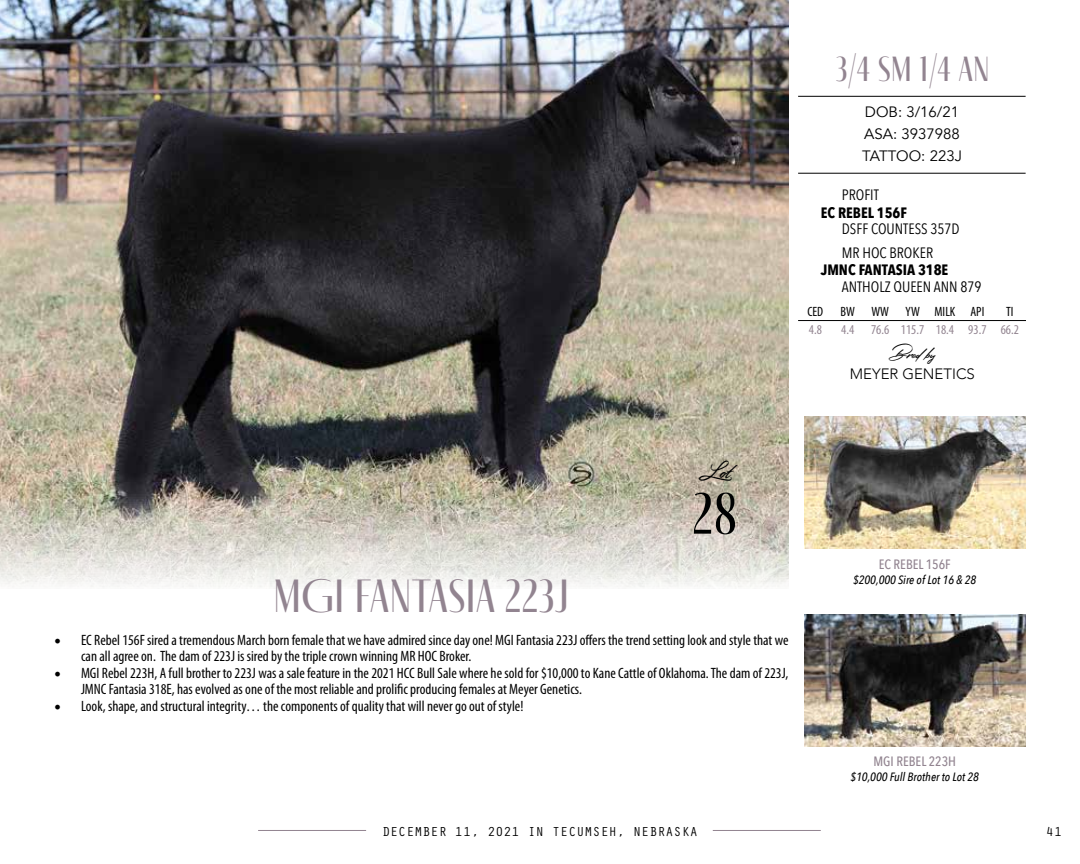
<style>
.page{position:relative;width:1080px;height:864px;background:#fff}
.page>*{position:absolute;margin:0;border:0;box-sizing:border-box;transform-origin:0 0}
.t1{font:60px "Fino Sans";color:#000101}
.t2{font:48px "Fino Sans";color:#928490}
.t3{font:36px "Fino Sans";color:#928490}
.t4{font:27px "Colatin";color:#000}
.t5{font:21px "Colatin";color:#000}
.t6{font:condensed 15px/16.5px "Myriad Pro";color:#000}
.t7{font:15px "Avenir Next Condensed";color:#000}
.t8{font:15px/21.6px "Avenir";color:#000}
.t9{font:700 15px "Avenir Next Condensed";color:#000}
.t10{font:300 15px "Avenir";color:#000}
.t11{font:13.5px "Orator Std";color:#000}
.t12{font:condensed 13.5px "Myriad Pro";color:#928490}
.t13{font:500 13.5px "Avenir Next Condensed";color:#928490}
.t14{font:condensed 13.5px "Myriad Pro";color:#000}
.t15{font:italic 500 12px "Avenir Next Condensed";color:#000}
.s1{font-family:"Minion Pro";font-stretch:normal;font-size:18px}
</style>
<div class="page">
<hr style="left:713px;top:830px;width:108px;height:1px;background:#928490">
<hr style="left:258px;top:830px;width:108px;height:1px;background:#928490">
<img style="left:0;top:0;width:788px;height:587px">
<img style="left:805px;top:416px;width:221px;height:132px">
<img style="left:805px;top:614px;width:221px;height:132px">
<hr style="left:798px;top:96px;width:228px;height:1px;background:#000">
<hr style="left:798px;top:173px;width:228px;height:1px;background:#000">
<hr style="left:798px;top:320px;width:228px;height:1px;background:#000">
<h3 class="t3" style="left:835px;top:49px;width:156px">3/4 SM 1/4 AN</h3>
<p class="t8" style="left:862px;top:102px;width:101px">DOB: 3/16/21<br>ASA: 3937988<br>TATTOO: 223J</p>
<p class="t7" style="left:842px;top:182px;width:39px">PROFIT</p>
<p class="t7" style="left:842px;top:216px;width:119px">DSFF COUNTESS 357D</p>
<p class="t9" style="left:821px;top:261px;width:129px">JMNC FANTASIA 318E</p>
<p class="t9" style="left:821px;top:203px;width:88px">EC REBEL 156F</p>
<p class="t7" style="left:842px;top:240px;width:93px">MR HOC BROKER</p>
<p class="t7" style="left:842px;top:274px;width:141px">ANTHOLZ QUEEN ANN 879</p>
<p class="t14" style="left:807px;top:303px;width:17px">CED</p>
<p class="t14" style="left:841px;top:303px;width:145px">BW WW YW MILK API</p>
<p class="t14" style="left:1006px;top:303px;width:9px">TI</p>
<p class="t12" style="left:809px;top:321px;width:15px">4.8</p>
<p class="t12" style="left:841px;top:321px;width:179px">4.4 76.6 115.7 18.4 93.7 66.2</p>
<h3 class="t4" style="left:699px;top:454px;width:41px">Lot</h3>
<h1 class="t1" style="left:692px;top:480px;width:47px">28</h1>
<h2 class="t2" style="left:273px;top:569px;width:298px">MGI FANTASIA 223J</h2>
<p class="t6" style="left:81px;top:631px;width:709px;text-indent:-27px"><span class="s1">•</span> EC Rebel 156F sired a tremendous March born female that we have admired since day one! MGI Fantasia 223J offers the trend setting look and style that we can all agree on. The dam of 223J is sired by the triple crown winning MR HOC Broker.</p>
<p class="t6" style="left:81px;top:664px;width:709px;text-indent:-27px"><span class="s1">•</span> MGI Rebel 223H, A full brother to 223J was a sale feature in the 2021 HCC Bull Sale where he sold for $10,000 to Kane Cattle of Oklahoma. The dam of 223J,<br>JMNC Fantasia 318E, has evolved as one of the most reliable and prolific producing females at Meyer Genetics.</p>
<p class="t6" style="left:54px;top:697px;width:471px"><span class="s1">•</span> Look, shape, and structural integrity… the components of quality that will never go out of style!</p>
<h3 class="t5" style="left:889px;top:341px;width:51px">Bredby</h3>
<p class="t10" style="left:850px;top:365px;width:127px">MEYER GENETICS</p>
<p class="t13" style="left:879px;top:556px;width:74px">EC REBEL 156F</p>
<p class="t15" style="left:853px;top:572px;width:125px">$200,000 Sire of Lot 16 &amp; 28</p>
<p class="t13" style="left:873px;top:754px;width:84px">MGI REBEL 223H</p>
<p class="t15" style="left:851px;top:770px;width:130px">$10,000 Full Brother to Lot 28</p>
<p class="t11" style="left:382px;top:822px;width:317px">DECEMBER 11, 2021 IN TECUMSEH, NEBRASKA</p>
<p class="t11" style="left:1046px;top:822px;width:18px">41</p>
</div>
